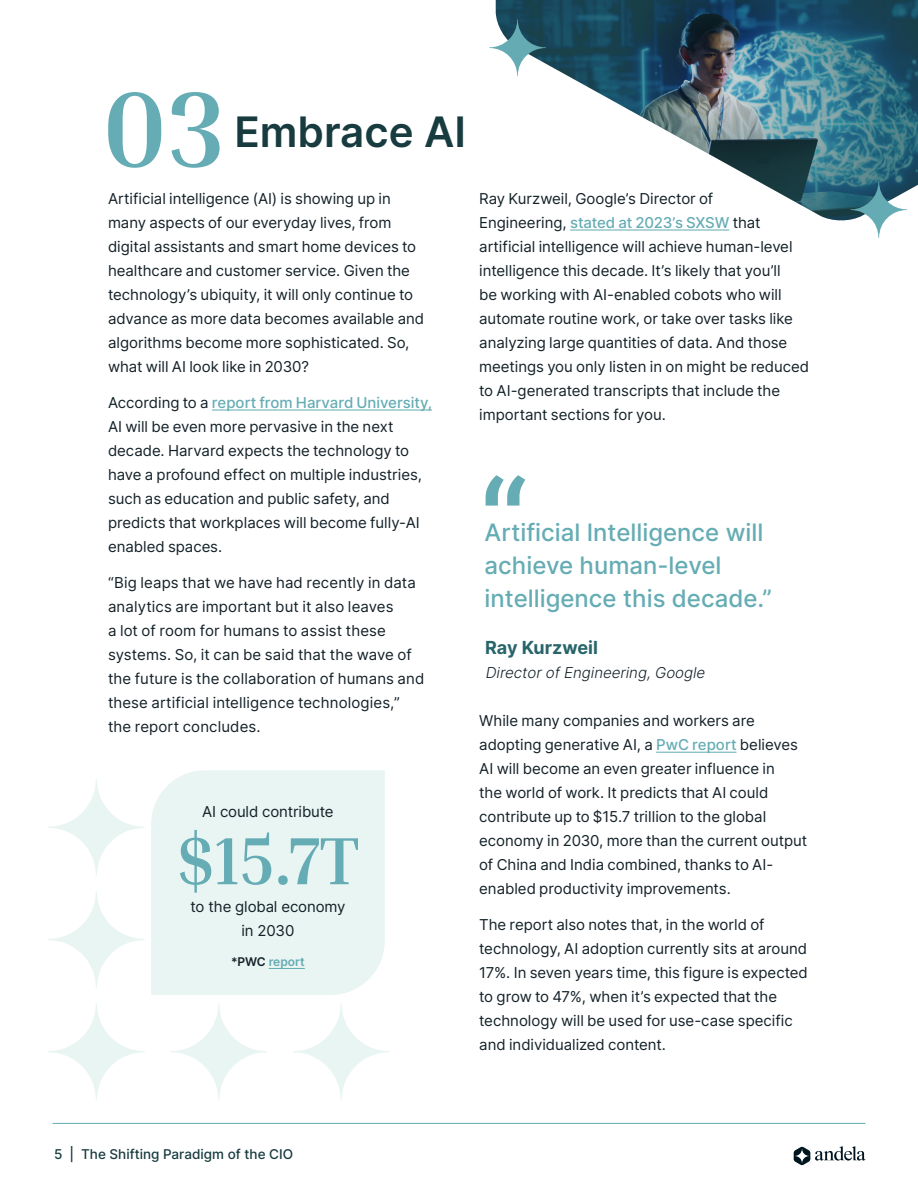
<style>
.page{position:relative;width:918px;height:1188px;background:#fff}
.page>*{position:absolute;margin:0;border:0;box-sizing:border-box;transform-origin:0 0}
.t1{font:600 120px "Inter";color:#65acb4}
.t2{font:700 108.15px "Inria Serif";color:#65acb4}
.t3{font:700 67.5px "Inria Serif";color:#65acb4}
.t4{font:600 42px "Inter";color:#173b3f}
.t5{font:500 24px/33px "Inter";color:#65acb4}
.t6{font:700 18px "Inter";color:#28656b}
.Body_Copy{font:15px/24px "Inter";color:#132128}
.t7{font:italic 300 15px "Inter";color:#132128}
.t8{font:500 13.5px "Inter";color:#173b3f}
.t9{font:600 12px "Inter";color:#64abb3}
.s1{font-weight:500;color:#65acb4}
.s2{color:#132128}
</style>
<div class="page">
<svg style="left:794px;top:1146px;width:71px;height:19px"></svg>
<hr style="left:52px;top:1123px;width:814px;height:1px;background:#65acb4">
<svg style="left:48px;top:1003px;width:97px;height:97px"></svg>
<svg style="left:170px;top:1003px;width:97px;height:97px"></svg>
<svg style="left:293px;top:1003px;width:97px;height:97px"></svg>
<svg style="left:48px;top:891px;width:97px;height:97px"></svg>
<svg style="left:48px;top:779px;width:97px;height:97px"></svg>
<hr style="left:212px;top:409px;width:220px;height:2px;background:#65acb4">
<hr style="left:570px;top:229px;width:159px;height:2px;background:#65acb4">
<div style="left:151px;top:770px;width:234px;height:225px;background:#e8f5f2"></div>
<hr style="left:269px;top:968px;width:36px;height:1px;background:#64abb3">
<hr style="left:656px;top:752px;width:81px;height:1px;background:#65acb4">
<img style="left:496px;top:0;width:422px;height:221px">
<svg style="left:850px;top:181px;width:57px;height:57px"></svg>
<svg style="left:489px;top:19px;width:57px;height:57px"></svg>
<p class="t2" style="left:101px;top:61px;width:125px">03</p>
<p class="t4" style="left:234px;top:101px;width:233px">Embrace AI</p>
<p class="Body_Copy" style="left:108px;top:186px;width:318px">Artificial intelligence (AI) is showing up in many aspects of our everyday lives, from digital assistants and smart home devices to healthcare and customer service. Given the technology’s ubiquity, it will only continue to advance as more data becomes available and algorithms become more sophisticated. So, what will AI look like in 2030?</p>
<p class="Body_Copy" style="left:108px;top:390px;width:326px">According to a <span class="s1">report from Harvard University, </span>AI will be even more pervasive in the next decade. Harvard expects the technology to have a profound effect on multiple industries, such as education and public safety, and predicts that workplaces will become fully-AI enabled spaces.</p>
<p class="Body_Copy" style="left:108px;top:570px;width:318px">“Big leaps that we have had recently in data analytics are important but it also leaves<br>a lot of room for humans to assist these systems. So, it can be said that the wave of the future is the collaboration of humans and these artificial intelligence technologies,” the report concludes.</p>
<p class="Body_Copy" style="left:202px;top:799px;width:133px">AI could contribute</p>
<p class="t3" style="left:177px;top:818px;width:183px">$15.7T</p>
<p class="Body_Copy" style="left:190px;top:894px;width:157px;text-align:center">to the global economy in 2030</p>
<p class="t9" style="left:231px;top:953px;width:75px"><span class="s2">*PWC</span> report</p>
<p class="Body_Copy" style="left:479px;top:186px;width:331px">Ray Kurzweil, Google’s Director of<br>Engineering, <span class="s1">stated at 2023’s SXSW</span> that artificial intelligence will achieve human-level intelligence this decade. It’s likely that you’ll<br>be working with AI-enabled cobots who will automate routine work, or take over tasks like analyzing large quantities of data. And those meetings you only listen in on might be reduced to AI-generated transcripts that include the important sections for you.</p>
<p class="t1" style="left:479px;top:435px;width:50px">“</p>
<p class="t5" style="left:485px;top:516px;width:289px">Artificial Intelligence will achieve human-level intelligence this decade.”</p>
<p class="t6" style="left:485px;top:634px;width:114px">Ray Kurzweil</p>
<p class="t7" style="left:485px;top:662px;width:225px">DirectorofEngineering,Google</p>
<p class="Body_Copy" style="left:479px;top:708px;width:330px">While many companies and workers are adopting generative AI, a <span class="s1">PwC report</span> believes AI will become an even greater influence in<br>the world of work. It predicts that AI could contribute up to $15.7 trillion to the global economy in 2030, more than the current output of China and India combined, thanks to AI&shy;enabled productivity improvements.</p>
<p class="Body_Copy" style="left:479px;top:912px;width:330px">The report also notes that, in the world of technology, AI adoption currently sits at around 17%. In seven years time, this figure is expected to grow to 47%, when it’s expected that the technology will be used for use-case specific and individualized content.</p>
<p class="t8" style="left:54px;top:1144px;width:241px">5 | The Shifting Paradigm of the CIO</p>
</div>
